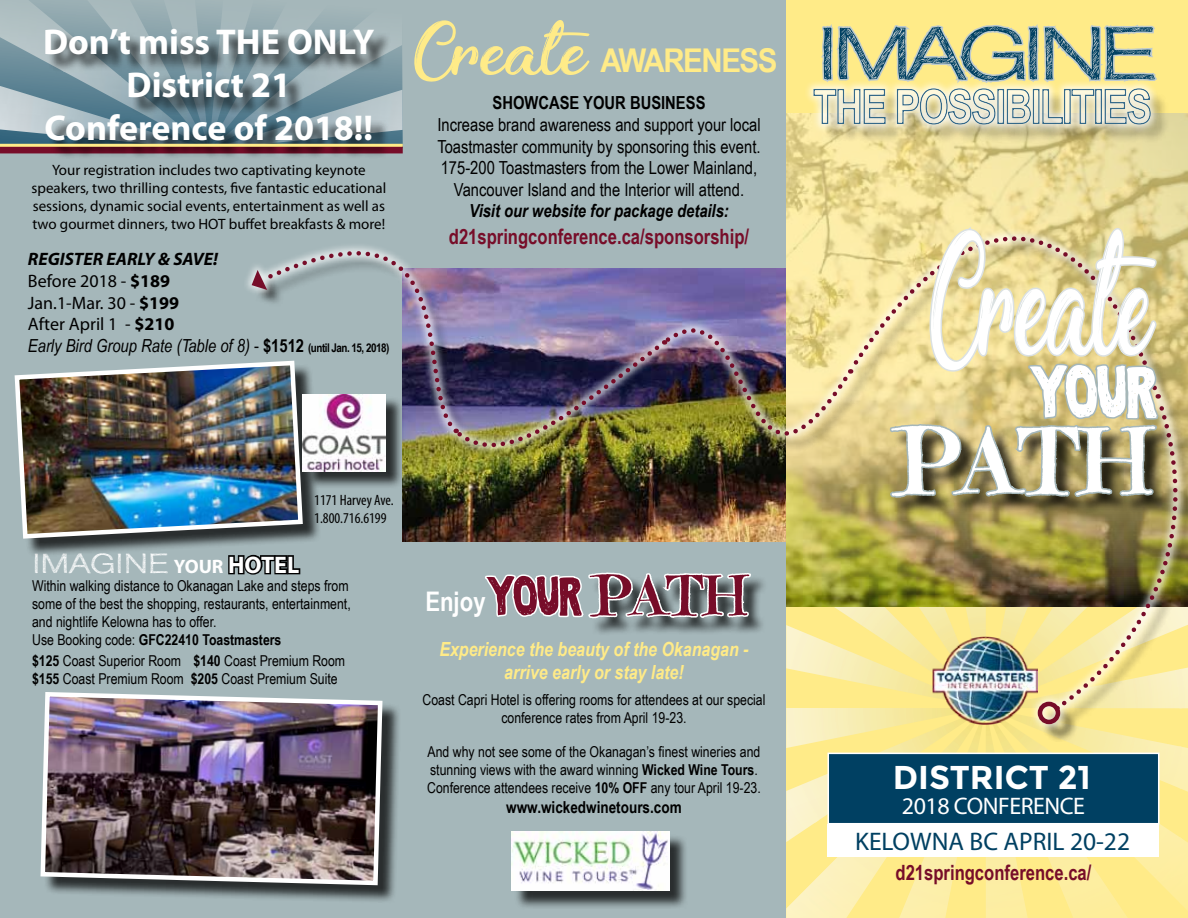
<style>
.page{position:relative;width:1188px;height:918px;background:#fff}
.page>*{position:absolute;margin:0;border:0;box-sizing:border-box;transform-origin:0 0}
.t1{font:144px "Enchanting Celebrations";color:#fff;scale:.56 1}
.t2{font:90px "Emilys Candy";color:#fff}
.t3{font:300 72px "Sketchetik";letter-spacing:-.075em;color:#004062;scale:1.32 1}
.t4{font:72px "Sofija";color:#fff;scale:1.12 1}
.t5{font:63px "Enchanting Celebrations";color:#ffeb88}
.t6{font:700 36px/43.2px "Myriad Pro";color:#fff;text-align:center}
.t7{font:700 33px "Montserrat";color:#fff}
.t8{font:700 32.7px "Arial Narrow";letter-spacing:-.04em;color:#ffeb88;scale:1.1 1}
.t9{font:300 27px "Sketchetik";color:#fff;scale:1.25 1}
.t10{font:700 27px "Arial Narrow";color:#fff}
.t11{font:25.5px "Myriad Pro";color:#004062}
.t12{font:24px "Myriad Pro";letter-spacing:-.02em;color:#fff}
.t13{font:700 21px "Arial Narrow";color:#770d29;scale:.96 1}
.t14{font:italic 700 19.5px/23.4px "Arial Narrow";color:#ffeb88;text-align:center}
.t15{font:18px/21.6px "Arial Narrow";color:#000;text-align:center}
.t16{font:18px/21.6px "Myriad Pro";color:#000}
.t17{font:italic 18px "Arial Narrow";color:#000}
.t18{font:italic 700 18px "Arial Narrow";color:#000}
.t19{font:700 18px "Arial Narrow";color:#000}
.t20{font:700 16.5px "Arial Narrow";color:#000}
.t21{font:15px/18px "Arial Narrow";color:#000}
.t22{font:15px/18px "Myriad Pro";color:#000;text-align:center}
.t23{font:condensed 15px/18px "Myriad Pro";color:#000}
.s1{font-weight:700;font-style:italic}
.s2{font-weight:700}
.s3{font-style:normal}
.s4{font-weight:700;font-style:normal}
.s5{font-weight:700;font-style:normal;font-size:12px}
.s6{font-family:"Myriad Pro";font-weight:700;font-size:19.5px}
.s7{font-family:"Myriad Pro";font-weight:700;font-size:24px}
.s8{font-family:"Sofija";font-weight:400;font-size:54px;color:#770d29}
.s9{font-family:"Emilys Candy";font-weight:400;font-size:54.3px;color:#770d29}
</style>
<div class="page">
<div style="left:0;top:0;width:786px;height:918px;background:#a5b7ba"></div>
<img style="left:329px;top:21px;width:74px;height:117px">
<img style="left:0;top:95px;width:47px;height:49px">
<img style="left:0;top:0;width:329px;height:95px">
<img style="left:73px;top:0;width:256px;height:9px">
<div style="left:0;top:146px;width:403px;height:7px;background:#770d29"></div>
<img style="left:1182px;top:742px;width:6px;height:176px">
<img style="left:786px;top:742px;width:396px;height:78px">
<img style="left:786px;top:820px;width:396px;height:98px">
<img style="left:786px;top:113px;width:402px;height:114px">
<svg style="left:801px;top:0;width:387px;height:125px;background:#ede29a"></svg>
<div style="left:802px;top:67px;width:386px;height:94px;background:#fff;opacity:.75"></div>
<div style="left:514px;top:834px;width:175px;height:75px;background:#000;opacity:.75"></div>
<img style="left:512px;top:832px;width:158px;height:59px">
<div style="left:828px;top:824px;width:331px;height:33px;background:#fff"></div>
<div style="left:828px;top:753px;width:331px;height:71px;background:#004062;border:2px solid #fff"></div>
<div style="left:242px;top:227px;width:945px;height:507px;background:#fff;opacity:.75"></div>
<svg style="left:846px;top:192px;width:314px;height:202px;background:#efde9c"></svg>
<img style="left:662px;top:279px;width:190px;height:264px">
<svg style="left:257px;top:227px;width:208px;height:203px"></svg>
<img style="left:453px;top:340px;width:212px;height:129px">
<div style="left:1038px;top:702px;width:22px;height:22px;border:4px solid #770d29;border-radius:50%"></div>
<svg style="left:252px;top:270px;width:15px;height:20px"></svg>
<img style="left:888px;top:207px;width:300px;height:503px">
<div style="left:47px;top:31px;width:345px;height:128px;background:#000;opacity:.75"></div>
<svg style="left:228px;top:557px;width:74px;height:19px"></svg>
<div style="left:43px;top:695px;width:358px;height:209px;background:#000;opacity:.75"></div>
<img style="left:40px;top:690px;width:345px;height:198px">
<div style="left:17px;top:363px;width:304px;height:194px;background:#000;opacity:.75"></div>
<img style="left:14px;top:358px;width:291px;height:183px">
<div style="left:305px;top:396px;width:99px;height:94px;background:#000;opacity:.75"></div>
<img style="left:303px;top:394px;width:82px;height:77px">
<hr style="left:0;top:144px;width:403px;height:3px;background:#ffeb88">
<h3 class="t6" style="left:43px;top:19px;width:333px">Don’t miss THE ONLY<br>District 21<br>Conference of 2018!!</h3>
<p class="t22" style="left:32px;top:161px;width:356px">Your registration includes two captivating keynote speakers, two thrilling contests, five fantastic educational sessions, dynamic social events, entertainment as well as two gourmet dinners, two HOT buffet breakfasts &amp; more!</p>
<p class="t16" style="left:28px;top:248px;width:191px"><span class="s1">REGISTER EARLY &amp; SAVE!<br></span>Before 2018 - <span class="s2">$189<br></span>Jan.1-Mar. 30 - <span class="s2">$199<br></span>After April 1 - <span class="s2">$210</span></p>
<p class="t17" style="left:28px;top:333px;width:363px">Early Bird Group Rate (Table of 8) <span class="s3">-</span> <span class="s4">$1512</span> <span class="s5">(until Jan. 15, 2018)</span></p>
<p class="t23" style="left:314px;top:491px;width:81px">1171 Harvey Ave.<br>1.800.716.6199</p>
<h3 class="t9" style="left:32px;top:547px;width:215px">IMAGINE <span class="s6">YOUR</span> <span class="s7">HOTEL</span></h3>
<p class="t21" style="left:32px;top:576px;width:320px">Within walking distance to Okanagan Lake and steps from some of the best the shopping, restaurants, entertainment, and nightlife Kelowna has to offer.<br>Use Booking code: <span class="s2">GFC22410 Toastmasters</span></p>
<p class="t21" style="left:32px;top:652px;width:315px"><span class="s2">$125</span> Coast Superior Room <span class="s2">$140</span> Coast Premium Room <span class="s2">$155</span> Coast Premium Room <span class="s2">$205</span> Coast Premium Suite</p>
<h3 class="t5" style="left:414px;top:7px;width:173px">Create</h3>
<h3 class="t3" style="left:815px;top:9px;width:258px">IMAGINE</h3>
<p class="t19" style="left:493px;top:89px;width:214px">SHOWCASE YOUR BUSINESS</p>
<p class="t15" style="left:437px;top:113px;width:325px">Increase brand awareness and support your local Toastmaster community by sponsoring this event.<br>175-200 Toastmasters from the Lower Mainland, Vancouver Island and the Interior will attend.</p>
<p class="t18" style="left:469px;top:197px;width:261px">Visit our website for package details:</p>
<h3 class="t13" style="left:449px;top:221px;width:314px">d21springconference.ca/sponsorship/</h3>
<h3 class="t8" style="left:600px;top:35px;width:163px">AWARENESS</h3>
<h1 class="t1" style="left:930px;top:200px;width:393px">Create</h1>
<h3 class="t4" style="left:1029px;top:365px;width:118px">YOUR</h3>
<h2 class="t2" style="left:895px;top:405px;width:260px">PATH</h2>
<h3 class="t10" style="left:425px;top:581px;width:325px">Enjoy<span class="s8">YOUR</span><span class="s9">PATH</span></h3>
<h3 class="t14" style="left:439px;top:637px;width:311px">Experience the beauty of the Okanagan - arrive early or stay late!</h3>
<p class="t21" style="left:422px;top:690px;width:344px;text-align:center">Coast Capri Hotel is offering rooms for attendees at our special conference rates from April 19-23.</p>
<p class="t21" style="left:427px;top:742px;width:335px">And why not see some of the Okanagan’s finest wineries and stunning views with the award winning <span class="s2">Wicked Wine Tours</span>.<br>Conference attendees receive <span class="s2">10% OFF</span> any tour April 19-23.</p>
<p class="t20" style="left:506px;top:794px;width:177px">www.wickedwinetours.com</p>
<h3 class="t7" style="left:893px;top:758px;width:200px">DISTRICT 21</h3>
<h3 class="t12" style="left:902px;top:791px;width:185px">2018 CONFERENCE</h3>
<h3 class="t11" style="left:855px;top:826px;width:276px">KELOWNA BC APRIL 20-22</h3>
<h3 class="t13" style="left:896px;top:857px;width:206px">d21springconference.ca/</h3>
</div>
